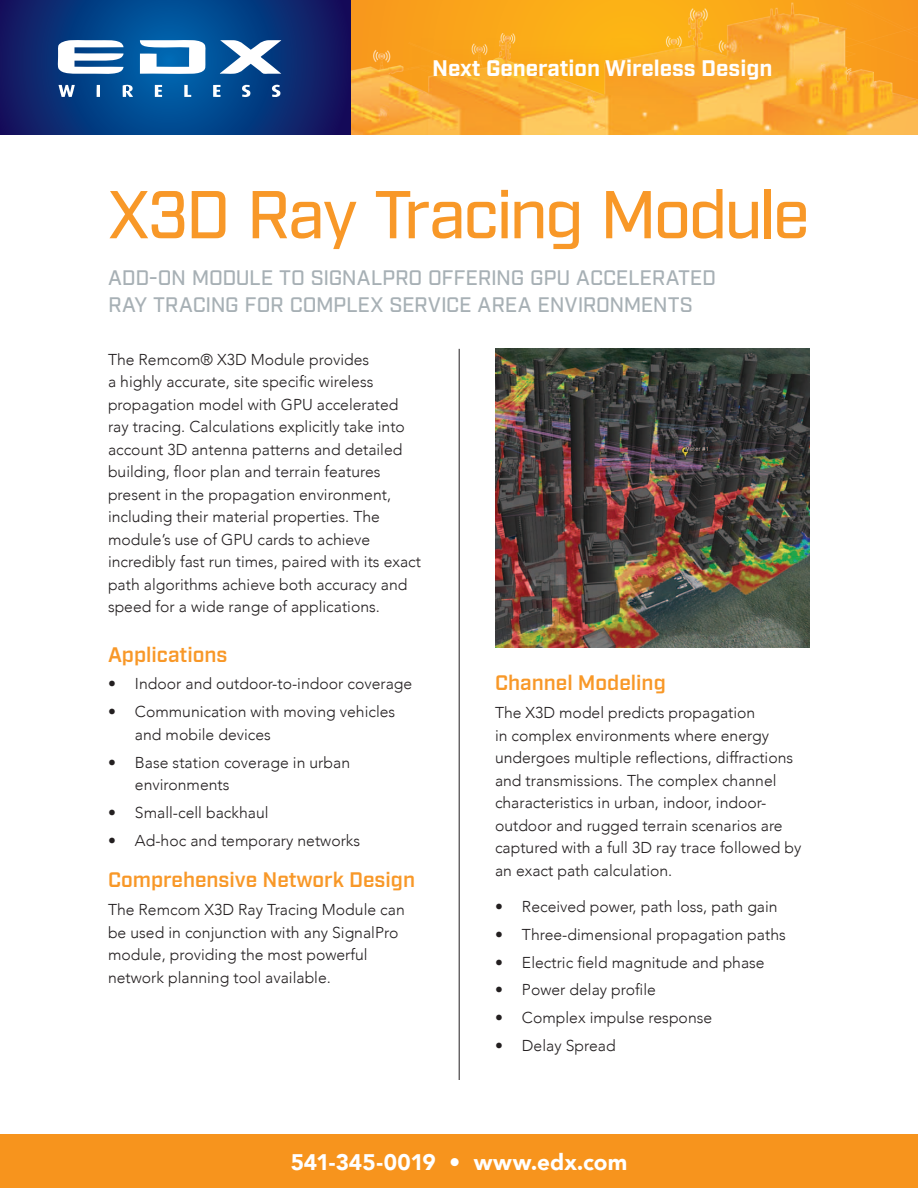
<style>
.page{position:relative;width:918px;height:1188px;background:#fff}
.page>*{position:absolute;margin:0;border:0;box-sizing:border-box;transform-origin:0 0}
.t1{font:500 67.5px "Industry";letter-spacing:-.04em;color:#f89828}
.t2{font:700 22.5px "Industry";color:#fff}
.t3{font:900 22.5px "Avenir";color:#fff}
.t4{font:500 21px/27px "Industry";letter-spacing:-.015em;color:#a7b0b5}
.t5{font:600 21px "Industry";color:#f89828}
.t6{font:300 15.75px/22.5px "Avenir";color:#231f20}
</style>
<div class="page">
<img style="left:351px;top:0;width:567px;height:135px">
<svg style="left:0;top:0;width:351px;height:135px;background:#08367d"></svg>
<svg style="left:220px;top:40px;width:61px;height:34px"></svg>
<svg style="left:270px;top:83px;width:11px;height:14px"></svg>
<svg style="left:241px;top:84px;width:10px;height:13px"></svg>
<svg style="left:213px;top:85px;width:8px;height:12px"></svg>
<svg style="left:140px;top:40px;width:66px;height:34px"></svg>
<svg style="left:184px;top:85px;width:7px;height:12px"></svg>
<svg style="left:155px;top:85px;width:7px;height:12px"></svg>
<svg style="left:123px;top:84px;width:10px;height:13px"></svg>
<svg style="left:58px;top:40px;width:66px;height:34px"></svg>
<svg style="left:96px;top:85px;width:4px;height:12px"></svg>
<svg style="left:59px;top:85px;width:16px;height:12px"></svg>
<div style="left:0;top:1134px;width:918px;height:54px;background:#f7941d"></div>
<svg style="left:410px;top:37px;width:385px;height:66px;background:#f9ab2a"></svg>
<hr style="left:459px;top:349px;width:1px;height:731px;background:#231f20">
<img style="left:495px;top:349px;width:315px;height:299px">
<h2 class="t2" style="left:432px;top:55px;width:342px">Next Generation Wireless Design</h2>
<h1 class="t1" style="left:108px;top:175px;width:703px">X3D RAY TRACING MODULE</h1>
<h3 class="t4" style="left:108px;top:265px;width:606px">ADD-ON MODULE TO SIGNALPRO OFFERING GPU ACCELERATED<br>RAY TRACING FOR COMPLEX SERVICE AREA ENVIRONMENTS</h3>
<p class="t6" style="left:108px;top:348px;width:315px">The Remcom® X3D Module provides<br>a highly accurate, site specific wireless propagation model with GPU accelerated ray tracing. Calculations explicitly take into account 3D antenna patterns and detailed building, floor plan and terrain features present in the propagation environment, including their material properties. The module’s use of GPU cards to achieve incredibly fast run times, paired with its exact path algorithms achieve both accuracy and speed for a wide range of applications.</p>
<h3 class="t5" style="left:108px;top:642px;width:121px">Applications</h3>
<p class="t6" style="left:108px;top:673px;width:306px">• Indoor and outdoor-to-indoor coverage</p>
<p class="t6" style="left:135px;top:701px;width:262px;text-indent:-27px">• Communication with moving vehicles and mobile devices</p>
<p class="t6" style="left:135px;top:751px;width:217px;text-indent:-27px">• Base station coverage in urban environments</p>
<p class="t6" style="left:108px;top:802px;width:162px">• Small-cell backhaul</p>
<p class="t6" style="left:108px;top:829px;width:254px">• Ad-hoc and temporary networks</p>
<h3 class="t5" style="left:108px;top:868px;width:309px">Comprehensive Network Design</h3>
<p class="t6" style="left:108px;top:899px;width:298px">The Remcom X3D Ray Tracing Module can be used in conjunction with any SignalPro module, providing the most powerful network planning tool available.</p>
<h3 class="t5" style="left:495px;top:671px;width:172px">Channel Modeling</h3>
<p class="t6" style="left:495px;top:702px;width:308px">The X3D model predicts propagation<br>in complex environments where energy undergoes multiple reflections, diffractions and transmissions. The complex channel characteristics in urban, indoor, indoor&shy;outdoor and rugged terrain scenarios are captured with a full 3D ray trace followed by an exact path calculation.</p>
<p class="t6" style="left:495px;top:895px;width:284px">• Received power, path loss, path gain</p>
<p class="t6" style="left:495px;top:923px;width:292px">• Three-dimensional propagation paths</p>
<p class="t6" style="left:495px;top:951px;width:271px">• Electric field magnitude and phase</p>
<p class="t6" style="left:495px;top:979px;width:162px">• Power delay profile</p>
<p class="t6" style="left:495px;top:1007px;width:219px">• Complex impulse response</p>
<p class="t6" style="left:495px;top:1035px;width:122px">• Delay Spread</p>
<h2 class="t3" style="left:291px;top:1143px;width:338px">541-345-0019 • www.edx.com</h2>
</div>
